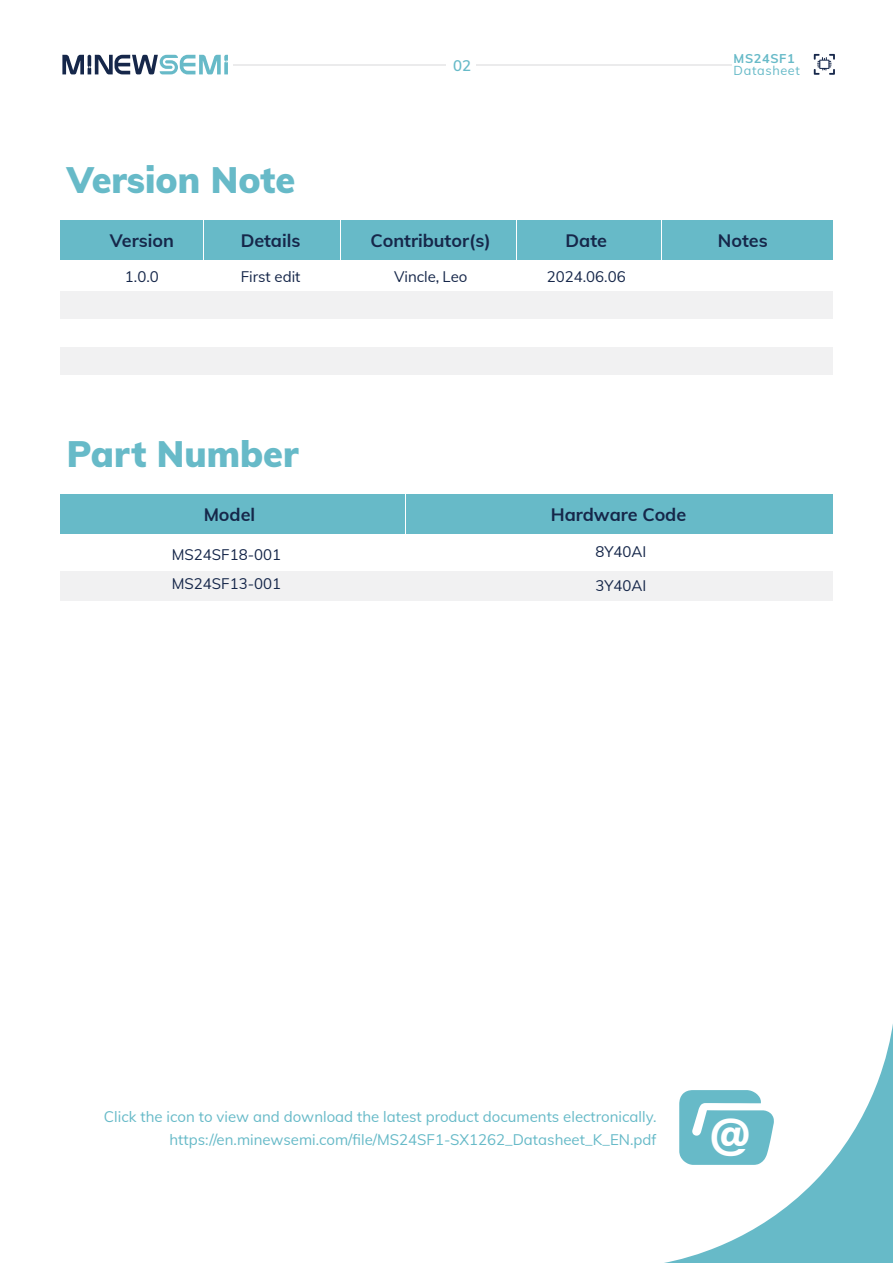
<style>
.page{position:relative;width:893px;height:1263px;background:#fff}
.page>*{position:absolute;margin:0;border:0;box-sizing:border-box;transform-origin:0 0}
.t1{font:900 42.15px "Muli";color:#fff}
.t2{font:900 36px "Muli";color:#67bac8}
.t3{font:700 18px "Muli";color:#16274a}
.t4{font:15px/23.5px "Muli";color:#67bac8;text-align:right}
.t5{font:15px/29.2px "Muli";color:#16274a}
.t6{font:600 15px "Muli";color:#67bac8}
.t7{font:12.75px "Muli";letter-spacing:.05em;color:#67bac8}
.t8{font:700 12.75px "Muli";letter-spacing:.05em;color:#67bac8}
.s1{font-weight:500}
</style>
<div class="page">
<hr style="left:477px;top:64px;width:255px;height:2px;background:#ebebec">
<hr style="left:233px;top:64px;width:213px;height:1px;background:#ebebec">
<svg style="left:814px;top:54px;width:21px;height:21px"></svg>
<svg style="left:62px;top:55px;width:166px;height:19px"></svg>
<div style="left:60px;top:220px;width:773px;height:39px;background:#67bac8"></div>
<div style="left:61px;top:347px;width:772px;height:27px;background:#f1f1f2"></div>
<div style="left:60px;top:292px;width:773px;height:27px;background:#f1f1f2"></div>
<svg style="left:664px;top:1024px;width:229px;height:239px"></svg>
<svg style="left:679px;top:1090px;width:95px;height:75px"></svg>
<hr style="left:203px;top:220px;width:1px;height:39px;background:#fff">
<hr style="left:341px;top:220px;width:1px;height:39px;background:#fff">
<hr style="left:516px;top:220px;width:1px;height:39px;background:#fff">
<hr style="left:661px;top:220px;width:1px;height:39px;background:#fff">
<div style="left:60px;top:494px;width:773px;height:40px;background:#67bac8"></div>
<div style="left:60px;top:571px;width:773px;height:29px;background:#f1f1f2"></div>
<hr style="left:405px;top:494px;width:1px;height:40px;background:#fff">
<h2 class="t2" style="left:67px;top:154px;width:230px">Version Note</h2>
<p class="t6" style="left:453px;top:54px;width:19px">02</p>
<p class="t8" style="left:734px;top:49px;width:63px">MS24SF1</p>
<p class="t7" style="left:734px;top:61px;width:68px">Datasheet</p>
<p class="t3" style="left:110px;top:227px;width:65px">Version</p>
<p class="t3" style="left:241px;top:227px;width:61px">Details</p>
<p class="t3" style="left:371px;top:227px;width:122px">Contributor(s)</p>
<p class="t3" style="left:566px;top:227px;width:43px">Date</p>
<p class="t3" style="left:718px;top:227px;width:51px">Notes</p>
<p class="t5" style="left:125px;top:261px;width:35px">1.0.0</p>
<p class="t5" style="left:241px;top:261px;width:61px">First edit</p>
<p class="t5" style="left:394px;top:261px;width:75px">Vincle<span class="s1">,</span> Leo</p>
<p class="t5" style="left:547px;top:261px;width:80px">2024.06.06</p>
<h2 class="t2" style="left:67px;top:428px;width:233px">Part Number</h2>
<p class="t3" style="left:204px;top:501px;width:53px">Model</p>
<p class="t3" style="left:551px;top:501px;width:137px">Hardware Code</p>
<p class="t5" style="left:172px;top:539px;width:111px">MS24SF18-001<br>MS24SF13-001</p>
<p class="t5" style="left:595px;top:536px;width:52px">8Y40AI</p>
<p class="t5" style="left:595px;top:570px;width:52px">3Y40AI</p>
<p class="t4" style="left:104px;top:1104px;width:554px">Click the icon to view and download the latest product documents electronically. https://en.minewsemi.com/file/MS24SF1-SX1262_Datasheet_K_EN.pdf</p>
<h1 class="t1" style="left:710px;top:1103px;width:42px">@</h1>
</div>
